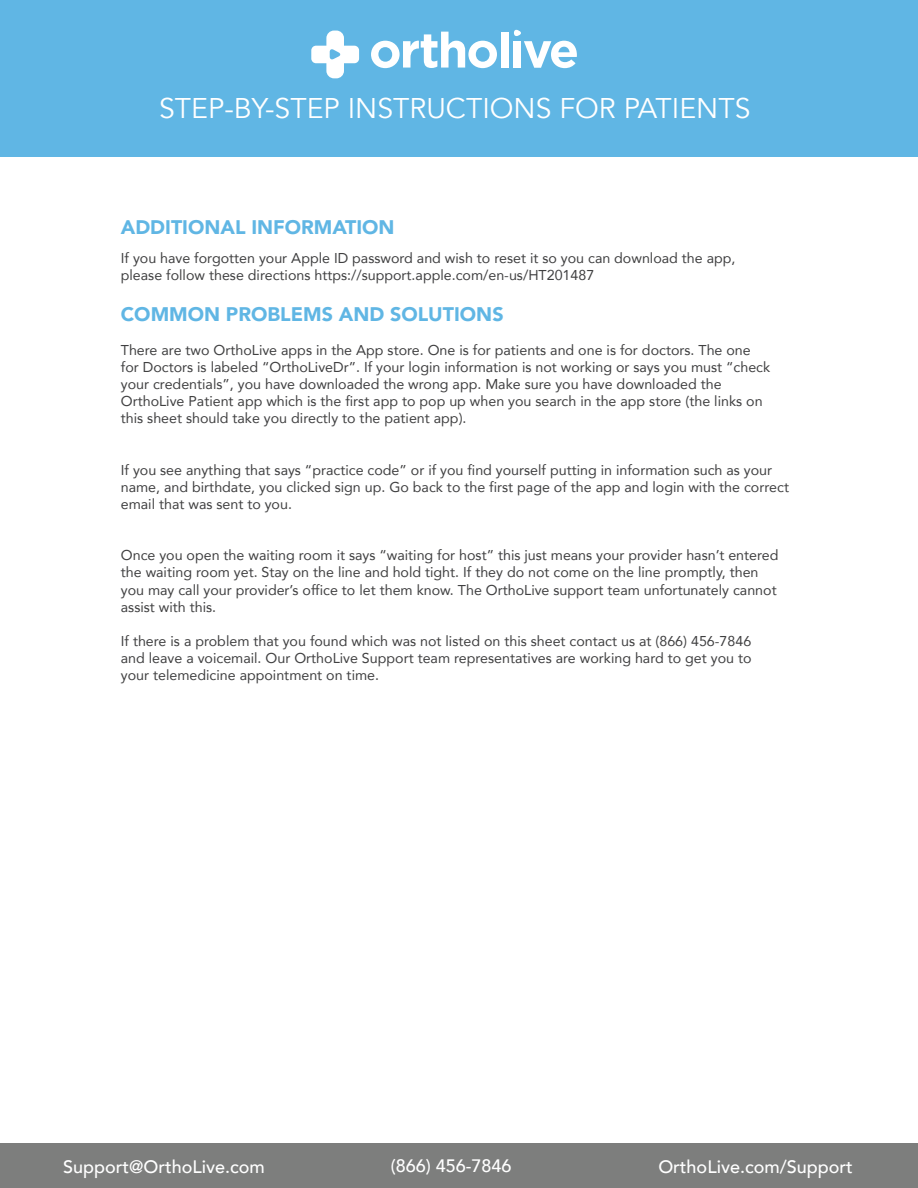
<style>
.page{position:relative;width:918px;height:1188px;background:#fff}
.page>*{position:absolute;margin:0;border:0;box-sizing:border-box;transform-origin:0 0}
.t1{font:28.5px "Avenir";color:#fff}
.t2{font:900 19.65px "Avenir";color:#60b6e4}
.t3{font:500 18px "Avenir";color:#fff}
.t4{font:14.25px/17.1px "Avenir";color:#404041}
</style>
<div class="page">
<div style="left:0;top:0;width:918px;height:156px;background:#60b6e4"></div>
<div style="left:0;top:1143px;width:918px;height:45px;background:#7d7e7d"></div>
<svg style="left:371px;top:32px;width:126px;height:36px"></svg>
<div style="left:501px;top:32px;width:7px;height:36px;background:#fff"></div>
<div style="left:326px;top:31px;width:18px;height:47px;background:#fff;border-radius:8px"></div>
<div style="left:311px;top:46px;width:48px;height:17px;background:#fff;border-radius:5px"></div>
<svg style="left:330px;top:49px;width:11px;height:11px"></svg>
<svg style="left:514px;top:29px;width:63px;height:39px"></svg>
<h1 class="t1" style="left:159px;top:91px;width:593px">STEP-BY-STEP INSTRUCTIONS FOR PATIENTS</h1>
<h2 class="t2" style="left:121px;top:219px;width:275px">ADDITIONAL INFORMATION</h2>
<p class="t4" style="left:121px;top:251px;width:616px">If you have forgotten your Apple ID password and wish to reset it so you can download the app, please follow these directions https://support.apple.com/en-us/HT201487</p>
<h2 class="t2" style="left:121px;top:306px;width:384px">COMMON PROBLEMS AND SOLUTIONS</h2>
<p class="t4" style="left:121px;top:343px;width:651px">There are two OrthoLive apps in the App store. One is for patients and one is for doctors. The one for Doctors is labeled “OrthoLiveDr”. If your login information is not working or says you must “check your credentials”, you have downloaded the wrong app. Make sure you have downloaded the OrthoLive Patient app which is the first app to pop up when you search in the app store (the links on this sheet should take you directly to the patient app).</p>
<p class="t4" style="left:121px;top:462px;width:670px">If you see anything that says “practice code” or if you find yourself putting in information such as your name, and birthdate, you clicked sign up. Go back to the first page of the app and login with the correct email that was sent to you.</p>
<p class="t4" style="left:121px;top:548px;width:659px">Once you open the waiting room it says “waiting for host” this just means your provider hasn’t entered the waiting room yet. Stay on the line and hold tight. If they do not come on the line promptly, then you may call your provider’s office to let them know. The OrthoLive support team unfortunately cannot assist with this.</p>
<p class="t4" style="left:121px;top:634px;width:632px;text-align:justify">If there is a problem that you found which was not listed on this sheet contact us at (866) 456-7846 and leave a voicemail. Our OrthoLive Support team representatives are working hard to get you to your telemedicine appointment on time.</p>
<p class="t3" style="left:63px;top:1160px;width:203px">Support@OrthoLive.com</p>
<p class="t3" style="left:391px;top:1159px;width:122px">(866) 456-7846</p>
<p class="t3" style="left:658px;top:1160px;width:196px">OrthoLive.com/Support</p>
</div>
